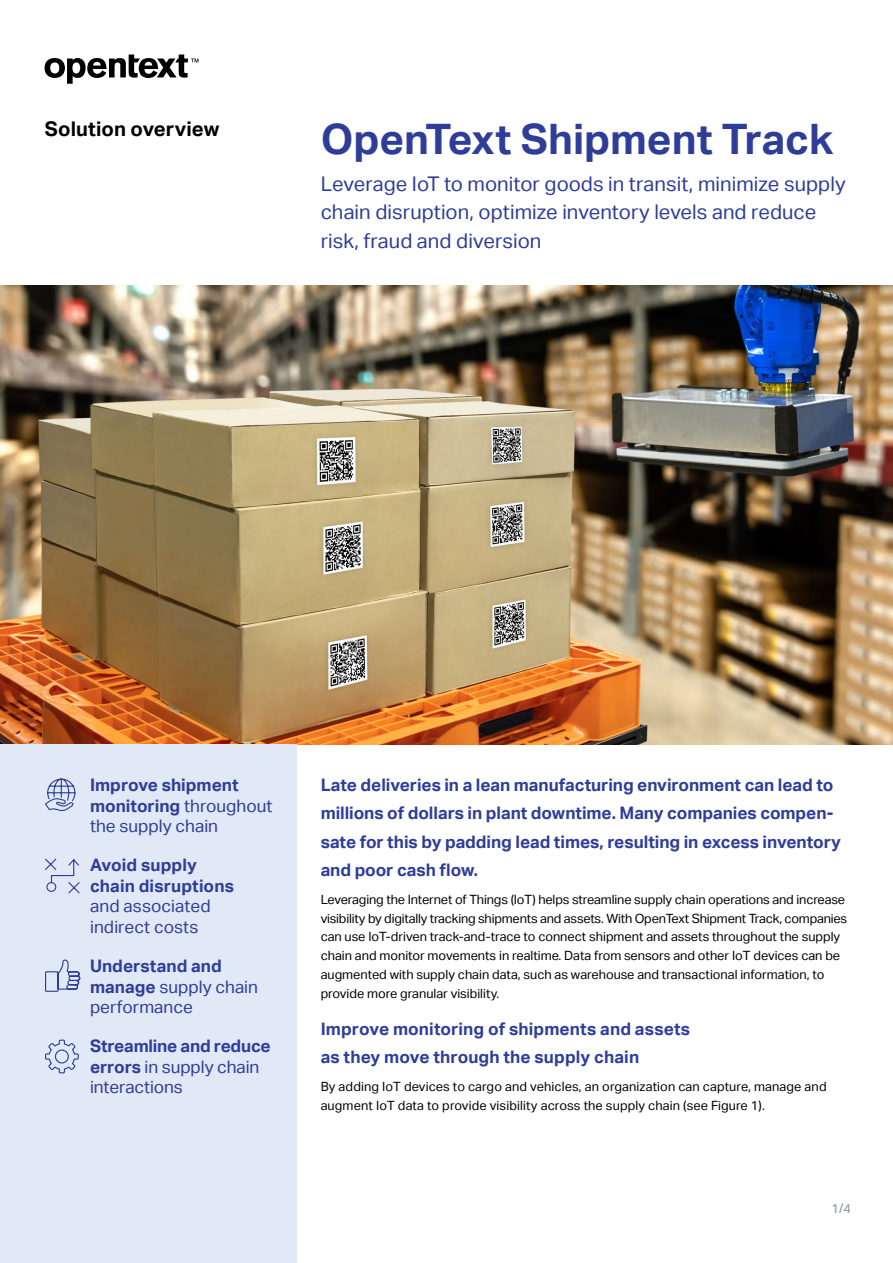
<style>
.page{position:relative;width:893px;height:1263px;background:#fff}
.page>*{position:absolute;margin:0;border:0;box-sizing:border-box;transform-origin:0 0}
.t1{font:700 42px "Aktiv Grotesk";color:#2e3d98}
.t2{font:20.25px/28.2px "Aktiv Grotesk";letter-spacing:.005em;color:#2e3d98}
.t3{font:700 20.25px "Aktiv Grotesk";letter-spacing:.005em;color:#000}
.t4{font:700 17.25px/20.7px "Aktiv Grotesk";color:#2e3d98}
.t5{font:17.25px/20.7px "Aktiv Grotesk";letter-spacing:.005em;color:#2e3d98}
.t6{font:12.75px/18.8px "Aktiv Grotesk";color:#000}
.t7{font:12.75px "Aktiv Grotesk";color:#7e929f}
.s1{font-weight:400}
.s2{font-weight:700}
</style>
<div class="page">
<svg style="left:45px;top:55px;width:153px;height:29px"></svg>
<img style="left:0;top:285px;width:893px;height:459px">
<div style="left:0;top:744px;width:297px;height:519px;background:#e1e8f6"></div>
<svg style="left:45px;top:959px;width:36px;height:33px"></svg>
<svg style="left:45px;top:858px;width:35px;height:36px"></svg>
<svg style="left:45px;top:1039px;width:34px;height:35px"></svg>
<svg style="left:45px;top:778px;width:31px;height:34px"></svg>
<h2 class="t3" style="left:45px;top:117px;width:176px">Solution overview</h2>
<h1 class="t1" style="left:321px;top:115px;width:514px">OpenText Shipment Track</h1>
<h2 class="t2" style="left:321px;top:170px;width:527px">Leverage IoT to monitor goods in transit, minimize supply chain disruption, optimize inventory levels and reduce risk, fraud and diversion</h2>
<h3 class="t4" style="left:90px;top:775px;width:184px">Improve shipment monitoring <span class="s1">throughout the supply chain</span></h3>
<h3 class="t4" style="left:90px;top:855px;width:145px">Avoid supply chain disruptions</h3>
<h3 class="t5" style="left:90px;top:896px;width:122px">and associated indirect costs</h3>
<h3 class="t5" style="left:90px;top:955px;width:170px"><span class="s2">Understand and manage</span> supply chain performance</h3>
<h3 class="t4" style="left:90px;top:1035px;width:182px">Streamline and reduce errors <span class="s1">in supply chain interactions</span></h3>
<h3 class="t4" style="left:321px;top:771px;width:522px;line-height:28px">Late deliveries in a lean manufacturing environment can lead to millions of dollars in plant downtime. Many companies compen&shy;sate for this by padding lead times, resulting in excess inventory and poor cash flow.</h3>
<p class="t6" style="left:321px;top:890px;width:528px">Leveraging the Internet of Things (IoT) helps streamline supply chain operations and increase visibility by digitally tracking shipments and assets. With OpenText Shipment Track, companies can use IoT-driven track-and-trace to connect shipment and assets throughout the supply chain and monitor movements in realtime. Data from sensors and other IoT devices can be augmented with supply chain data, such as warehouse and transactional information, to provide more granular visibility.</p>
<h3 class="t4" style="left:321px;top:1015px;width:371px;line-height:28px">Improve monitoring of shipments and assets as they move through the supply chain</h3>
<p class="t6" style="left:321px;top:1077px;width:507px">By adding IoT devices to cargo and vehicles, an organization can capture, manage and augment IoT data to provide visibility across the supply chain (see Figure 1).</p>
<p class="t7" style="left:832px;top:1201px;width:21px">1/4</p>
</div>
